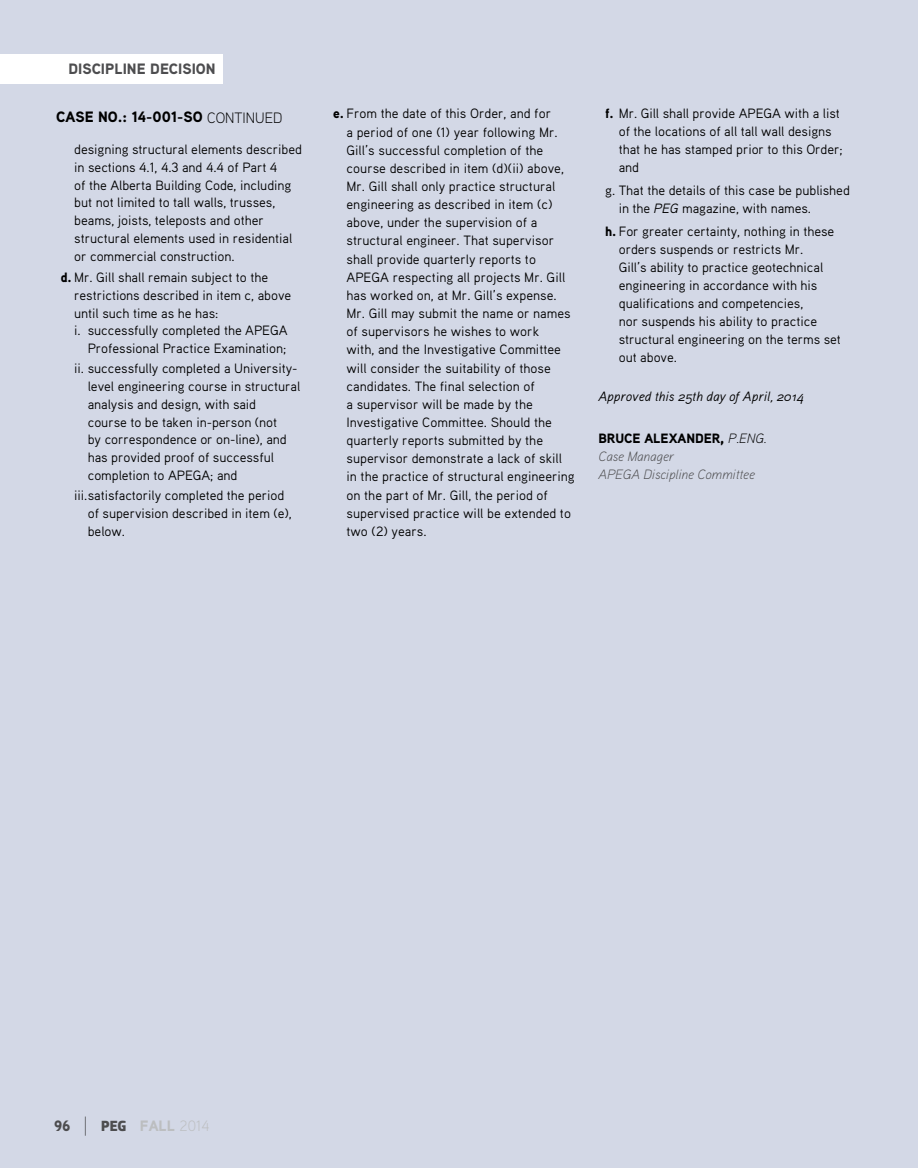
<style>
.page{position:relative;width:918px;height:1168px;background:#d3d8e6}
.page>*{position:absolute;margin:0;border:0;box-sizing:border-box;transform-origin:0 0}
.t1{font:900 15px "Aaux Pro";color:#000}
.t2{font:900 15px "Aaux Pro";color:#4d4d4f}
.t3{font:900 15px "Aaux Pro";color:#bcbec0}
.t4{font:13.5px/18.1px "Aaux Pro";letter-spacing:-.005em;color:#000}
.t5{font:13.5px/18px "Aaux Pro Light Italic OSF";letter-spacing:-.005em;color:#4d4d4f}
.t6{font:13.5px "Aaux Pro Italic OSF";letter-spacing:-.005em;color:#000}
.t7{font:900 13.5px "Aaux Pro";letter-spacing:-.005em;color:#000}
.s1{font-weight:300}
.s2{font-weight:900}
.s3{font-style:italic}
.s4{font-family:"Aaux Pro Light Italic OSF";font-weight:400}
.s5{color:#4d4d4f}
.s6{font-weight:300;font-size:22.5px;color:#4d4d4f}
.s7{font-family:"Dobra";font-weight:700;color:#4d4d4f}
</style>
<div class="page">
<div style="left:0;top:54px;width:222px;height:29px;background:#fff"></div>
<p class="t2" style="left:68px;top:60px;width:149px">DISCIPLINE DECISION</p>
<p class="t1" style="left:56px;top:107px;width:228px">CASE NO.: 14-001-SO <span class="s1">CONTINUED</span></p>
<p class="t4" style="left:74px;top:140px;width:229px">designing structural elements described in sections 4.1, 4.3 and 4.4 of Part 4<br>of the Alberta Building Code, including but not limited to tall walls, trusses, beams, joists, teleposts and other structural elements used in residential or commercial construction.</p>
<p class="t4" style="left:61px;top:267px;width:209px"><span class="s2">d.</span> Mr. Gill shall remain subject to the</p>
<p class="t4" style="left:74px;top:285px;width:219px">restrictions described in item c, above</p>
<p class="t4" style="left:74px;top:303px;width:146px">until such time as he has:</p>
<p class="t4" style="left:74px;top:321px;width:215px">i. successfully completed the APEGA</p>
<p class="t4" style="left:88px;top:339px;width:200px">Professional Practice Examination;</p>
<p class="t4" style="left:88px;top:359px;width:214px;line-height:17.7px;text-indent:-14px">ii. successfully completed a University&shy;level engineering course in structural analysis and design, with said<br>course to be taken in-person (not<br>by correspondence or on-line), and has provided proof of successful completion to APEGA; and</p>
<p class="t4" style="left:88px;top:486px;width:206px;line-height:17.7px;text-indent:-14px">iii.satisfactorily completed the period of supervision described in item (e), below.</p>
<p class="t4" style="left:347px;top:104px;width:230px;text-indent:-14px"><span class="s2">e.</span> From the date of this Order, and for<br>a period of one (1) year following Mr.<br>Gill’s successful completion of the course described in item (d)(ii) above, Mr. Gill shall only practice structural engineering as described in item (c) above, under the supervision of a structural engineer. That supervisor shall provide quarterly reports to APEGA respecting all projects Mr. Gill has worked on, at Mr. Gill’s expense.<br>Mr. Gill may submit the name or names of supervisors he wishes to work<br>with, and the Investigative Committee will consider the suitability of those candidates. The final selection of<br>a supervisor will be made by the Investigative Committee. Should the quarterly reports submitted by the supervisor demonstrate a lack of skill in the practice of structural engineering on the part of Mr. Gill, the period of supervised practice will be extended to two (2) years.</p>
<p class="t4" style="left:619px;top:104px;width:225px;text-indent:-14px"><span class="s2">f.</span> Mr. Gill shall provide APEGA with a list of the locations of all tall wall designs that he has stamped prior to this Order; and</p>
<p class="t4" style="left:619px;top:181px;width:233px;text-indent:-14px">g. That the details of this case be published in the <span class="s3">PEG</span> magazine, with names.</p>
<p class="t4" style="left:619px;top:222px;width:224px;text-indent:-14px"><span class="s2">h.</span> For greater certainty, nothing in these orders suspends or restricts Mr.<br>Gill’s ability to practice geotechnical engineering in accordance with his qualifications and competencies,<br>nor suspends his ability to practice structural engineering on the terms set out above.</p>
<p class="t6" style="left:599px;top:387px;width:207px">Approved this 25th day of April, 2014</p>
<p class="t7" style="left:599px;top:430px;width:170px">BRUCE ALEXANDER, <span class="s4">P.ENG.</span></p>
<p class="t5" style="left:599px;top:447px;width:158px">Case Manager<br>APEGA Discipline Committee</p>
<p class="t3" style="left:54px;top:1116px;width:157px"><span class="s5">96</span> <span class="s6">|</span> <span class="s7">PEG</span> FALL <span class="s1">2014</span></p>
</div>
